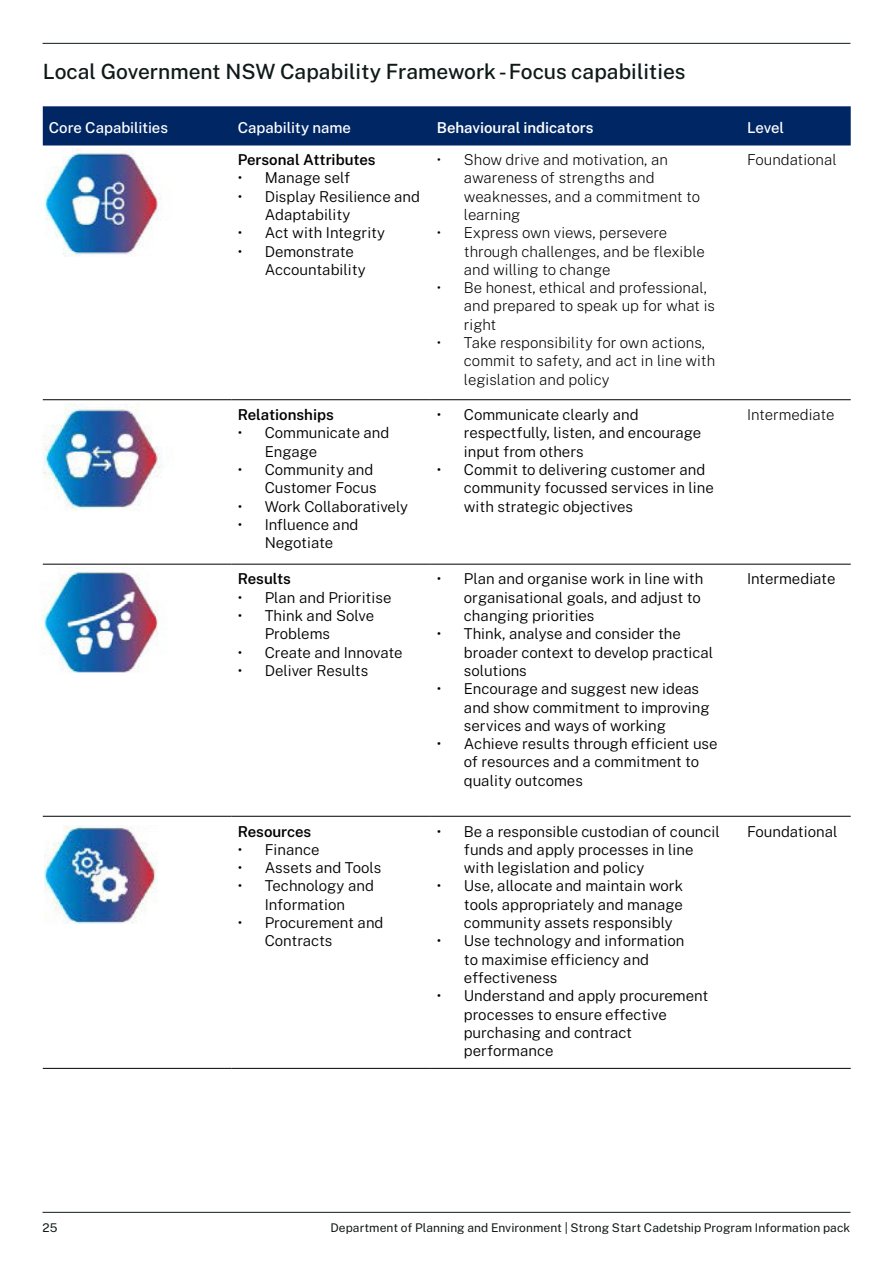
<style>
.page{position:relative;width:893px;height:1263px;background:#fff}
.page>*{position:absolute;margin:0;border:0;box-sizing:border-box;transform-origin:0 0}
.Heading_3__H3{font:500 21px "Public Sans";color:#0f1a18}
.Table_Body_Copy{font:300 15px/18.3px "Public Sans";color:#000}
.Table_Body_Copy-2{font:200 15px/18.3px "Public Sans";color:#000}
.Table_Body_Copy-3{font:600 15px "Public Sans";color:#000}
.Table_Column_Heading{font:500 15px "Public Sans";letter-spacing:-.005em;color:#fff}
.Table_Column_Heading-2{font:600 15px "Public Sans";letter-spacing:-.005em;color:#fff}
.t1{font:12px "Public Sans";letter-spacing:.005em;color:#0f1a18}
</style>
<div class="page">
<div style="left:43px;top:106px;width:808px;height:39px;background:#002664"></div>
<hr style="left:43px;top:399px;width:189px;height:1px;background:#000">
<hr style="left:232px;top:399px;width:199px;height:1px;background:#000">
<hr style="left:431px;top:399px;width:299px;height:1px;background:#000">
<hr style="left:730px;top:399px;width:121px;height:1px;background:#000">
<hr style="left:43px;top:564px;width:189px;height:1px;background:#000">
<hr style="left:232px;top:564px;width:199px;height:1px;background:#000">
<hr style="left:431px;top:564px;width:299px;height:1px;background:#000">
<hr style="left:730px;top:564px;width:121px;height:1px;background:#000">
<hr style="left:43px;top:816px;width:189px;height:1px;background:#000">
<hr style="left:232px;top:816px;width:199px;height:1px;background:#000">
<hr style="left:431px;top:816px;width:299px;height:1px;background:#000">
<hr style="left:730px;top:816px;width:121px;height:1px;background:#000">
<hr style="left:43px;top:1068px;width:189px;height:1px;background:#000">
<hr style="left:232px;top:1068px;width:199px;height:1px;background:#000">
<hr style="left:431px;top:1068px;width:299px;height:1px;background:#000">
<hr style="left:730px;top:1068px;width:121px;height:1px;background:#000">
<hr style="left:43px;top:43px;width:807px;height:1px;background:#0f1a18">
<img style="left:44px;top:149px;width:118px;height:108px">
<img style="left:43px;top:404px;width:121px;height:107px">
<img style="left:41px;top:568px;width:117px;height:105px">
<img style="left:45px;top:825px;width:112px;height:99px">
<hr style="left:43px;top:1212px;width:807px;height:1px;background:#0f1a18">
<h3 class="Heading_3__H3" style="left:43px;top:57px;width:644px">Local Government NSW Capability Framework - Focus capabilities</h3>
<p class="Table_Column_Heading" style="left:49px;top:117px;width:121px">Core Capabilities</p>
<p class="Table_Column_Heading" style="left:238px;top:117px;width:115px">Capability name</p>
<p class="Table_Column_Heading-2" style="left:437px;top:117px;width:158px">Behavioural indicators</p>
<p class="Table_Column_Heading" style="left:747px;top:117px;width:39px">Level</p>
<p class="Table_Body_Copy-3" style="left:238px;top:149px;width:139px">Personal Attributes</p>
<p class="Table_Body_Copy" style="left:238px;top:168px;width:114px">• Manage self</p>
<p class="Table_Body_Copy" style="left:265px;top:186px;width:157px;text-indent:-27px">• Display Resilience and<br>Adaptability</p>
<p class="Table_Body_Copy" style="left:238px;top:223px;width:149px">• Act with Integrity</p>
<p class="Table_Body_Copy" style="left:265px;top:241px;width:102px;text-indent:-27px">• Demonstrate<br>Accountability</p>
<p class="Table_Body_Copy-2" style="left:464px;top:149px;width:238px;text-indent:-27px">• Show drive and motivation, an awareness of strengths and weaknesses, and a commitment to learning</p>
<p class="Table_Body_Copy-2" style="left:464px;top:223px;width:242px;text-indent:-27px">• Express own views, persevere through challenges, and be flexible and willing to change</p>
<p class="Table_Body_Copy-2" style="left:464px;top:278px;width:253px;text-indent:-27px">• Be honest, ethical and professional, and prepared to speak up for what is right</p>
<p class="Table_Body_Copy-2" style="left:464px;top:332px;width:253px;text-indent:-27px">• Take responsibility for own actions, commit to safety, and act in line with legislation and policy</p>
<p class="Table_Body_Copy-2" style="left:747px;top:149px;width:91px">Foundational</p>
<p class="Table_Body_Copy-3" style="left:238px;top:404px;width:98px">Relationships</p>
<p class="Table_Body_Copy" style="left:265px;top:423px;width:126px;text-indent:-27px">• Communicate and<br>Engage</p>
<p class="Table_Body_Copy" style="left:238px;top:459px;width:140px;text-align:right">• Community and<br>Customer Focus</p>
<p class="Table_Body_Copy" style="left:238px;top:496px;width:172px">• Work Collaboratively</p>
<p class="Table_Body_Copy" style="left:238px;top:514px;width:122px;text-align:center">• Influence and<br>Negotiate</p>
<p class="Table_Body_Copy-3" style="left:238px;top:568px;width:55px">Results</p>
<p class="Table_Body_Copy" style="left:238px;top:587px;width:155px">• Plan and Prioritise</p>
<p class="Table_Body_Copy" style="left:265px;top:605px;width:111px;text-indent:-27px">• Think and Solve<br>Problems</p>
<p class="Table_Body_Copy" style="left:238px;top:642px;width:166px">• Create and Innovate</p>
<p class="Table_Body_Copy" style="left:238px;top:660px;width:132px">• Deliver Results</p>
<p class="Table_Body_Copy-3" style="left:238px;top:820px;width:75px">Resources</p>
<p class="Table_Body_Copy" style="left:238px;top:839px;width:83px">• Finance</p>
<p class="Table_Body_Copy" style="left:238px;top:858px;width:145px">• Assets and Tools</p>
<p class="Table_Body_Copy" style="left:238px;top:876px;width:138px;text-align:center">• Technology and<br>Information</p>
<p class="Table_Body_Copy" style="left:265px;top:912px;width:120px;text-indent:-27px">• Procurement and<br>Contracts</p>
<p class="Table_Body_Copy" style="left:464px;top:404px;width:239px;text-indent:-27px">• Communicate clearly and respectfully, listen, and encourage input from others</p>
<p class="Table_Body_Copy" style="left:464px;top:459px;width:251px;text-indent:-27px">• Commit to delivering customer and community focussed services in line with strategic objectives</p>
<p class="Table_Body_Copy" style="left:464px;top:569px;width:241px;text-indent:-27px">• Plan and organise work in line with organisational goals, and adjust to changing priorities</p>
<p class="Table_Body_Copy" style="left:464px;top:624px;width:251px;text-indent:-27px">• Think, analyse and consider the broader context to develop practical solutions</p>
<p class="Table_Body_Copy" style="left:464px;top:679px;width:247px;text-indent:-27px">• Encourage and suggest new ideas and show commitment to improving services and ways of working</p>
<p class="Table_Body_Copy" style="left:464px;top:734px;width:255px;text-indent:-27px">• Achieve results through efficient use of resources and a commitment to quality outcomes</p>
<p class="Table_Body_Copy" style="left:464px;top:821px;width:258px;text-indent:-27px">• Be a responsible custodian of council funds and apply processes in line with legislation and policy</p>
<p class="Table_Body_Copy" style="left:464px;top:876px;width:221px;text-align:justify;text-indent:-27px">• Use, allocate and maintain work tools appropriately and manage community assets responsibly</p>
<p class="Table_Body_Copy" style="left:464px;top:931px;width:222px;text-indent:-27px">• Use technology and information to maximise efficiency and effectiveness</p>
<p class="Table_Body_Copy" style="left:464px;top:986px;width:246px;text-indent:-27px">• Understand and apply procurement processes to ensure effective purchasing and contract performance</p>
<p class="Table_Body_Copy-2" style="left:747px;top:404px;width:89px">Intermediate</p>
<p class="Table_Body_Copy" style="left:747px;top:569px;width:90px">Intermediate</p>
<p class="Table_Body_Copy" style="left:747px;top:821px;width:92px">Foundational</p>
<p class="t1" style="left:43px;top:1219px;width:16px">25</p>
<p class="t1" style="left:330px;top:1219px;width:521px">Department of Planning and Environment | Strong Start Cadetship Program Information pack</p>
</div>
